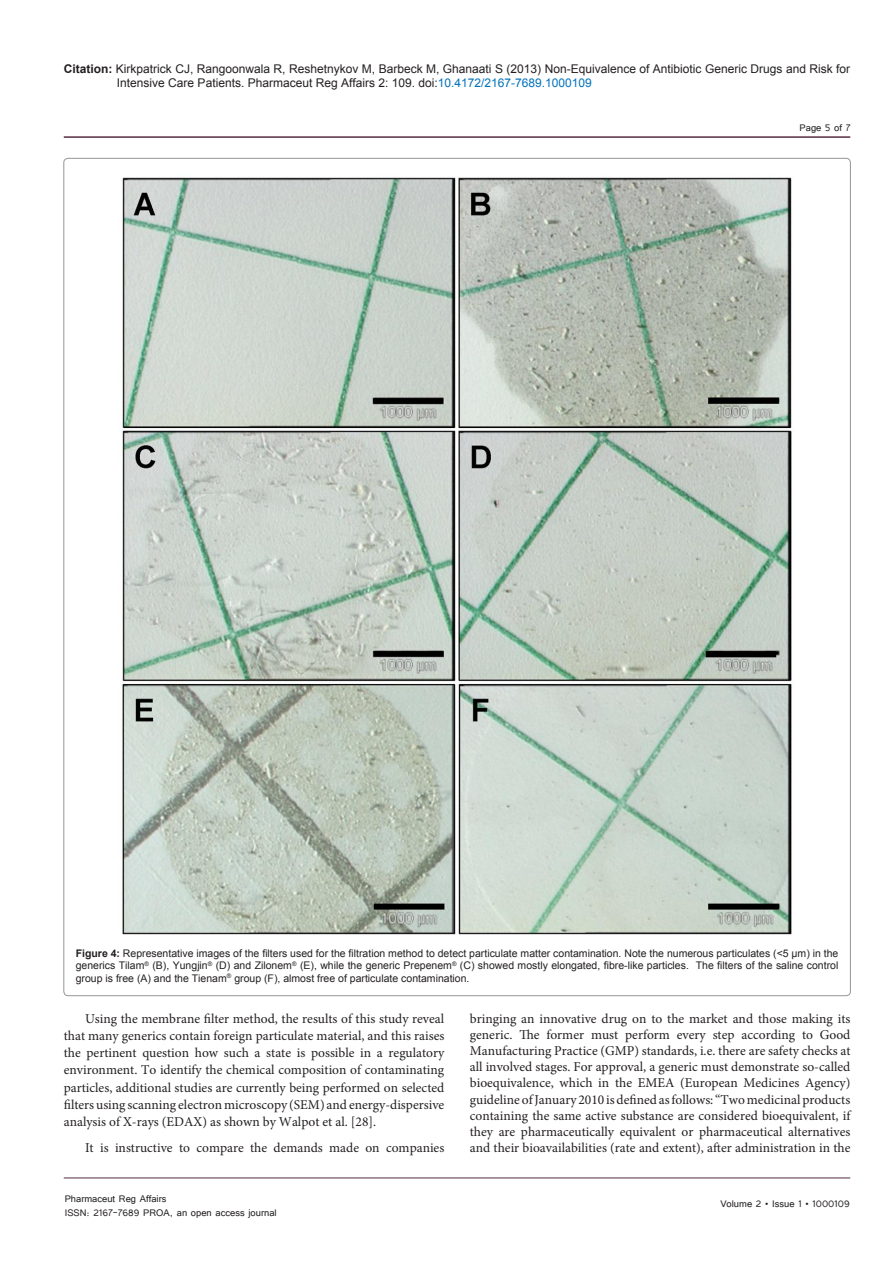
<style>
.page{position:relative;width:893px;height:1263px;background:#fff}
.page>*{position:absolute;margin:0;border:0;box-sizing:border-box;transform-origin:0 0}
.Standard1{font:13.5px/16.2px "Minion Pro";color:#231f20;text-align:justify}
.t1{font:12px/14.4px "Arial";color:#231f20}
.t2{font:12px/14.4px "Tunga";color:#231f20}
.t3{font:10.5px/12.6px "Arial";color:#231f20;text-align:justify}
.s1{font-weight:700}
.s2{color:#0072bc}
</style>
<div class="page">
<hr style="left:64px;top:1178px;width:786px;height:1px;background:#562d41">
<hr style="left:64px;top:136px;width:786px;height:2px;background:#562d41">
<img style="left:122px;top:177px;width:670px;height:758px">
<p class="t1" style="left:117px;top:61px;width:735px;text-indent:-53px"><span class="s1">Citation:</span> Kirkpatrick CJ, Rangoonwala R, Reshetnykov M, Barbeck M, Ghanaati S (2013) Non-Equivalence of Antibiotic Generic Drugs and Risk for<br>Intensive Care Patients. Pharmaceut Reg Affairs 2: 109. doi:<span class="s2">10.4172/2167-7689.1000109</span></p>
<p class="t2" style="left:800px;top:119px;width:52px">Page 5 of 7</p>
<p class="t3" style="left:76px;top:947px;width:764px"><span class="s1">Figure 4:</span> Representative images of the filters used for the filtration method to detect particulate matter contamination. Note the numerous particulates (&lt;5 µm) in the generics Tilam<sup>®</sup> (B), Yungjin<sup>®</sup> (D) and Zilonem<sup>®</sup> (E), while the generic Prepenem<sup>®</sup> (C) showed mostly elongated, fibre-like particles. The filters of the saline control group is free (A) and the Tienam<sup>®</sup> group (F), almost free of particulate contamination.</p>
<p class="Standard1" style="left:64px;top:1010px;width:382px;line-height:17.2px;text-indent:21px">Using the membrane filter method, the results of this study reveal that many generics contain foreign particulate material, and this raises the pertinent question how such a state is possible in a regulatory environment. To identify the chemical composition of contaminating particles, additional studies are currently being performed on selected filters using scanning electron microscopy (SEM) and energy-dispersive analysis of X-rays (EDAX) as shown by Walpot et al. [28].</p>
<p class="Standard1" style="left:85px;top:1139px;width:361px">It is instructive to compare the demands made on companies</p>
<p class="t2" style="left:65px;top:1190px;width:213px">Pharmaceut Reg Affairs<br>ISSN: 2167-7689 PROA, an open access journal</p>
<p class="Standard1" style="left:470px;top:1010px;width:382px">bringing an innovative drug on to the market and those making its generic. The former must perform every step according to Good Manufacturing Practice (GMP) standards, i.e. there are safety checks at all involved stages. For approval, a generic must demonstrate so-called bioequivalence, which in the EMEA (European Medicines Agency) guideline of January 2010 is defined as follows: “Two medicinal products containing the same active substance are considered bioequivalent, if they are pharmaceutically equivalent or pharmaceutical alternatives and their bioavailabilities (rate and extent), after administration in the</p>
<p class="t2" style="left:720px;top:1196px;width:131px">Volume 2 • Issue 1 • 1000109</p>
</div>
